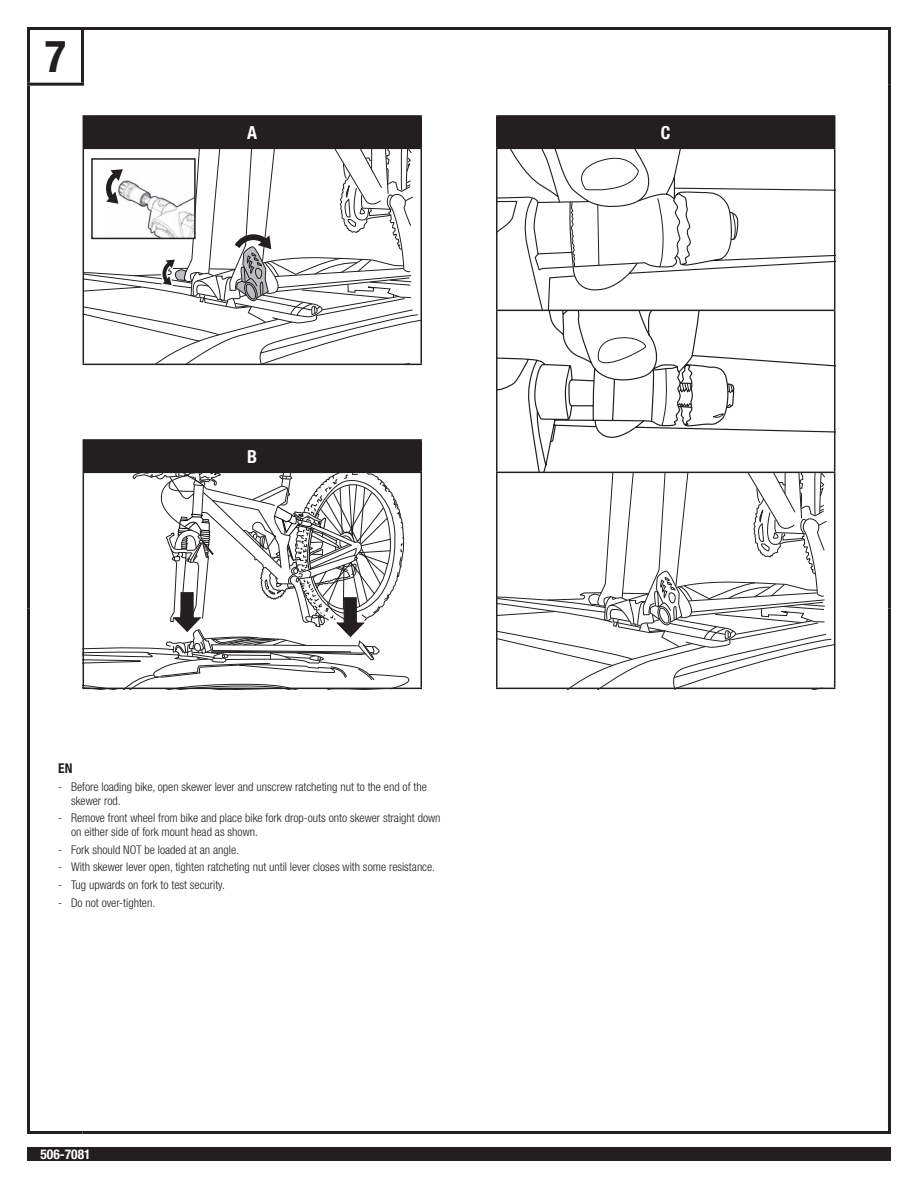
<style>
.page{position:relative;width:918px;height:1188px;background:#fff}
.page>*{position:absolute;margin:0;border:0;box-sizing:border-box;transform-origin:0 0}
.t1{font:700 condensed 44.4px "Helvetica Neue LT Std";color:#231f20}
.Country_Initials{font:700 condensed 18px "Helvetica Neue LT Std";color:#fff}
.t2{font:700 condensed 13.5px "Helvetica Neue LT Std";color:#fff}
.Country_Initials-2{font:700 condensed 13.5px "Helvetica Neue LT Std";color:#231f20}
.Dash_copy{font:300 condensed 12px/13.5px "Helvetica Neue LT Std";color:#231f20}
</style>
<div class="page">
<div style="left:27px;top:1148px;width:864px;height:13px;background:#231f20"></div>
<hr style="left:84px;top:27px;width:807px;height:3px;background:#231f20">
<hr style="left:27px;top:27px;width:57px;height:3px;background:#231f20">
<hr style="left:27px;top:30px;width:3px;height:53px;background:#231f20">
<hr style="left:81px;top:30px;width:3px;height:53px;background:#231f20">
<hr style="left:27px;top:86px;width:3px;height:523px;background:#231f20">
<hr style="left:27px;top:609px;width:3px;height:522px;background:#231f20">
<hr style="left:27px;top:1131px;width:56px;height:3px;background:#231f20">
<hr style="left:83px;top:1131px;width:808px;height:3px;background:#231f20">
<hr style="left:27px;top:83px;width:57px;height:3px;background:#231f20">
<hr style="left:888px;top:30px;width:3px;height:54px;background:#231f20">
<hr style="left:888px;top:84px;width:3px;height:525px;background:#231f20">
<hr style="left:888px;top:609px;width:3px;height:522px;background:#231f20">
<div style="left:497px;top:116px;width:338px;height:32px;background:#231f20"></div>
<hr style="left:496px;top:115px;width:339px;height:2px;background:#231f20">
<hr style="left:496px;top:117px;width:2px;height:31px;background:#231f20">
<svg style="left:496px;top:472px;width:339px;height:217px"></svg>
<svg style="left:496px;top:310px;width:339px;height:162px"></svg>
<svg style="left:594px;top:333px;width:141px;height:93px"></svg>
<svg style="left:496px;top:148px;width:339px;height:162px"></svg>
<svg style="left:83px;top:473px;width:339px;height:217px"></svg>
<div style="left:83px;top:440px;width:338px;height:32px;background:#231f20"></div>
<hr style="left:83px;top:439px;width:339px;height:2px;background:#231f20">
<hr style="left:83px;top:472px;width:339px;height:1px;background:#231f20">
<hr style="left:83px;top:473px;width:1px;height:215px;background:#231f20">
<hr style="left:83px;top:688px;width:339px;height:1px;background:#231f20">
<hr style="left:420px;top:441px;width:2px;height:31px;background:#231f20">
<hr style="left:420px;top:473px;width:2px;height:215px;background:#231f20">
<div style="left:83px;top:116px;width:338px;height:32px;background:#231f20"></div>
<hr style="left:83px;top:115px;width:339px;height:2px;background:#231f20">
<hr style="left:420px;top:117px;width:2px;height:31px;background:#231f20">
<svg style="left:83px;top:148px;width:339px;height:217px"></svg>
<div style="left:91px;top:158px;width:105px;height:81px;border:2px solid #231f20"></div>
<p class="t1" style="left:45px;top:30px;width:23px">7</p>
<p class="Country_Initials" style="left:247px;top:121px;width:12px">A</p>
<p class="Country_Initials" style="left:247px;top:445px;width:12px">B</p>
<p class="Country_Initials-2" style="left:58px;top:760px;width:16px">EN</p>
<p class="Dash_copy" style="left:71px;top:780px;width:357px;text-indent:-13px">- Before loading bike, open skewer lever and unscrew ratcheting nut to the end of the skewer rod.</p>
<p class="Dash_copy" style="left:71px;top:811px;width:371px;text-indent:-13px">- Remove front wheel from bike and place bike fork drop-outs onto skewer straight down on either side of fork mount head as shown.</p>
<p class="Dash_copy" style="left:58px;top:843px;width:182px">- Fork should NOT be loaded at an angle.</p>
<p class="Dash_copy" style="left:58px;top:860px;width:378px">- With skewer lever open, tighten ratcheting nut until lever closes with some resistance.</p>
<p class="Dash_copy" style="left:58px;top:878px;width:168px">- Tug upwards on fork to test security.</p>
<p class="Dash_copy" style="left:58px;top:896px;width:98px">- Do not over-tighten.</p>
<p class="t2" style="left:41px;top:1146px;width:52px">506-7081</p>
<p class="Country_Initials" style="left:661px;top:121px;width:11px">C</p>
</div>
